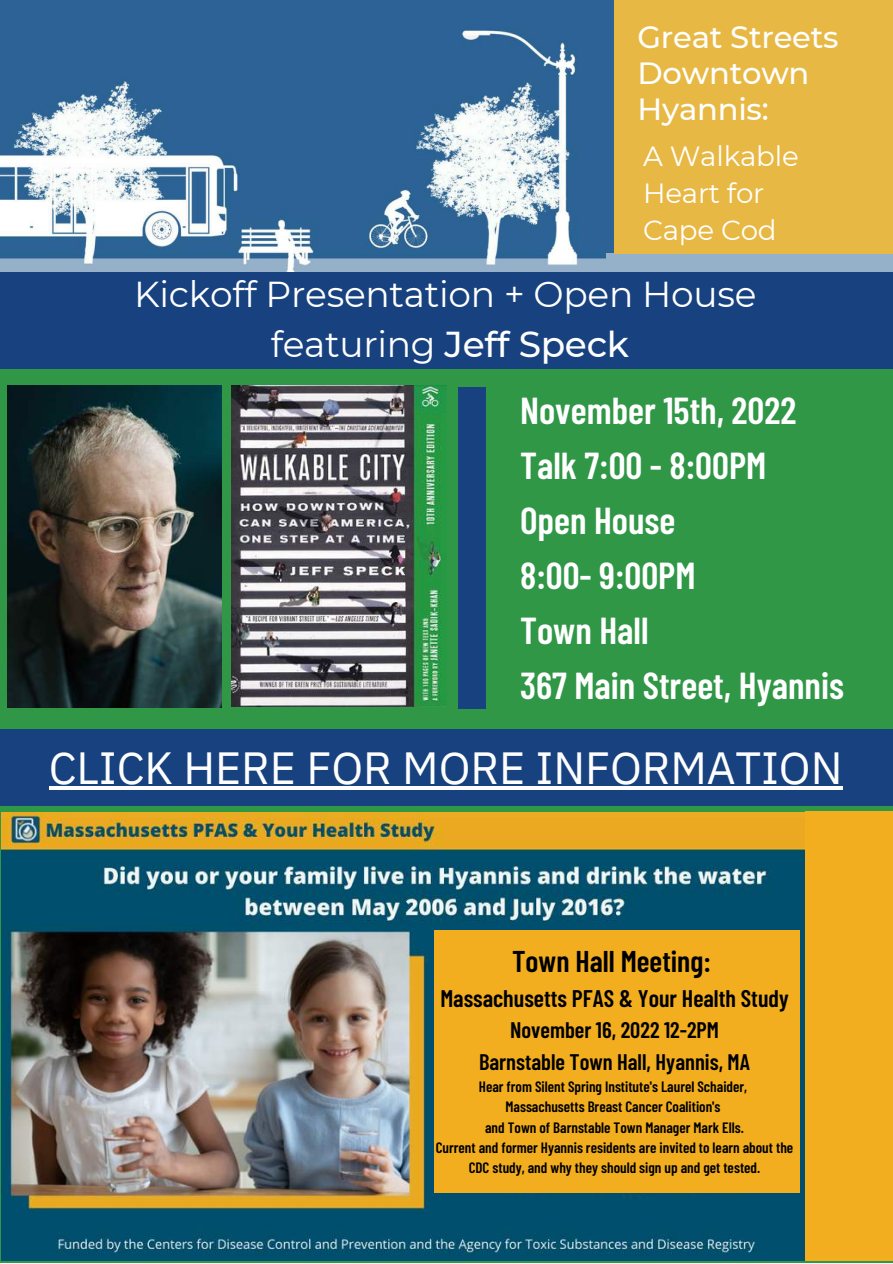
<style>
.page{position:relative;width:893px;height:1264px;background:#fff}
.page>*{position:absolute;margin:0;border:0;box-sizing:border-box;transform-origin:0 0}
.t1{font:45px "IBM Plex Sans";letter-spacing:-.005em;color:#fefefe}
.t2{font:600 37.5px/55.1px "Barlow Condensed";color:#fff}
.t3{font:36px/49.5px "Montserrat";letter-spacing:-.01em;color:#fff;text-align:center}
.t4{font:500 30.6px/36.2px "Montserrat";letter-spacing:-.01em;color:#fff}
.t5{font:600 30px "Barlow Condensed";color:#000}
.t6{font:27.75px/37.2px "Montserrat";letter-spacing:-.01em;color:#fff}
.t7{font:600 24px "Barlow Condensed";color:#000}
.t8{font:600 22.5px/31.5px "Barlow Condensed";color:#000;text-align:center}
.t9{font:600 15px/20.2px "Barlow Condensed";color:#000;text-align:center}
.s1{font-weight:500}
</style>
<div class="page">
<div style="left:0;top:0;width:892px;height:1262px;background:#309747"></div>
<img style="left:2px;top:812px;width:803px;height:448px">
<div style="left:805px;top:811px;width:87px;height:450px;background:#f2ae1e"></div>
<div style="left:434px;top:930px;width:366px;height:262px;background:#f2ae1e"></div>
<img style="left:0;top:0;width:614px;height:272px">
<div style="left:606px;top:253px;width:286px;height:20px;background:#95b1ca"></div>
<div style="left:0;top:272px;width:892px;height:97px;background:#17417f"></div>
<div style="left:614px;top:0;width:278px;height:253px;background:#e8b844"></div>
<img style="left:7px;top:385px;width:215px;height:322px">
<img style="left:231px;top:385px;width:215px;height:321px">
<div style="left:458px;top:388px;width:27px;height:321px;background:#17417f"></div>
<div style="left:0;top:729px;width:892px;height:76px;background:#17417f"></div>
<hr style="left:49px;top:786px;width:793px;height:3px;background:#fefefe">
<h3 class="t4" style="left:637px;top:19px;width:202px">Great Streets<br>Downtown<br>Hyannis:</h3>
<h3 class="t6" style="left:643px;top:137px;width:157px">A Walkable<br>Heart for<br>Cape Cod</h3>
<h3 class="t3" style="left:134px;top:269px;width:623px">Kickoff Presentation + Open House featuring <span class="s1">Jeff Speck</span></h3>
<h2 class="t2" style="left:520px;top:381px;width:325px">November 15th, 2022<br>Talk 7:00 - 8:00PM<br>Open House<br>8:00- 9:00PM<br>Town Hall<br>367 Main Street, Hyannis</h2>
<h1 class="t1" style="left:49px;top:737px;width:795px">CLICK HERE FOR MORE INFORMATION</h1>
<h3 class="t5" style="left:512px;top:941px;width:200px">Town Hall Meeting:</h3>
<h3 class="t7" style="left:440px;top:982px;width:350px">Massachusetts PFAS &amp; Your Health Study</h3>
<h3 class="t8" style="left:479px;top:1013px;width:272px">November 16, 2022 12-2PM<br>Barnstable Town Hall, Hyannis, MA</h3>
<p class="t9" style="left:435px;top:1075px;width:359px">Hear from Silent Spring Institute's Laurel Schaider,<br>Massachusetts Breast Cancer Coalition's<br>and Town of Barnstable Town Manager Mark Ells.<br>Current and former Hyannis residents are invited to learn about the CDC study, and why they should sign up and get tested.</p>
</div>
